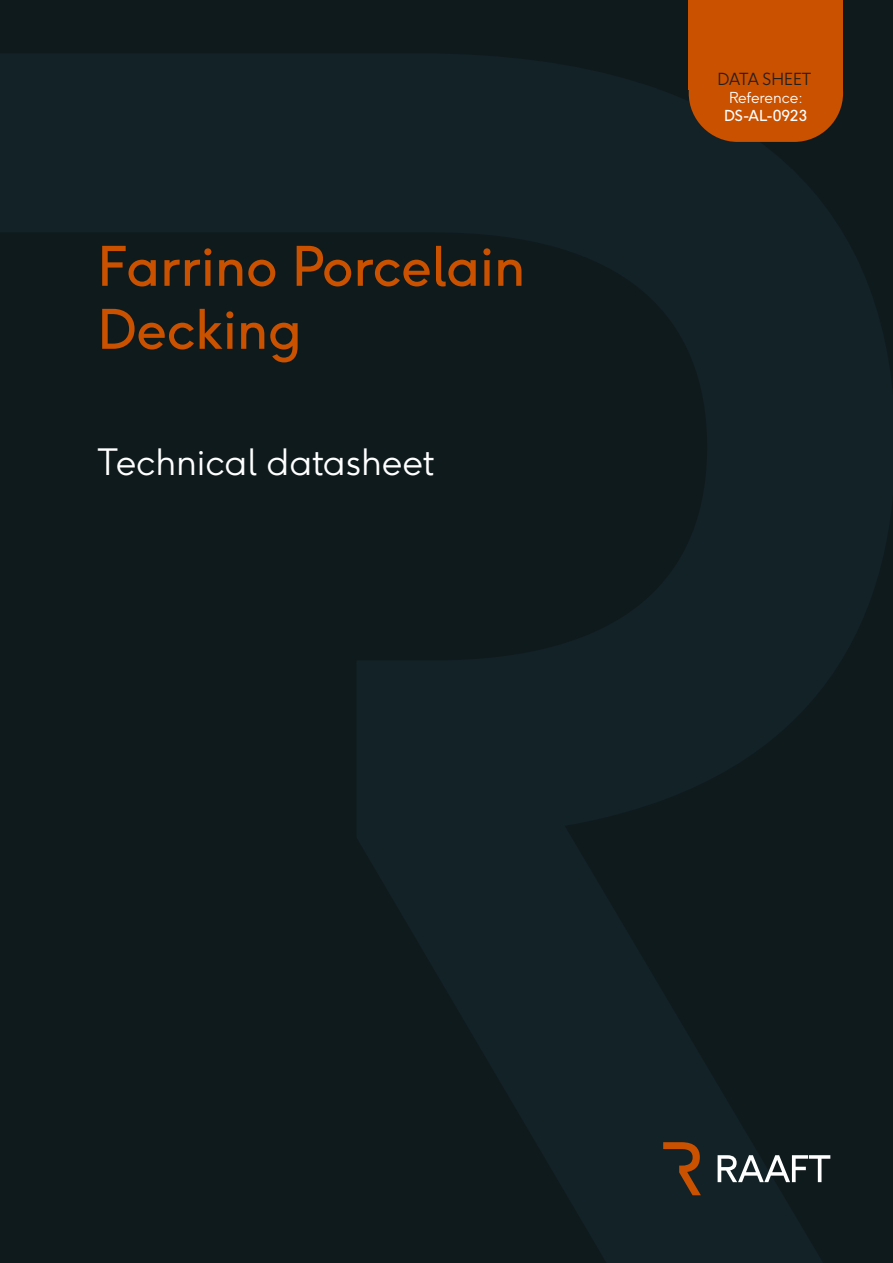
<style>
.page{position:relative;width:893px;height:1263px;background:#fff}
.page>*{position:absolute;margin:0;border:0;box-sizing:border-box;transform-origin:0 0}
.t1{font:54px/63px "F37 Ginger";color:#c95100}
.t2{font:300 36px "F37 Ginger";color:#fff}
.t3{font:300 16.5px "F37 Ginger";color:#231f20}
.t4{font:300 15px/18px "F37 Ginger";color:#fff;text-align:center}
.s1{font-weight:400}
</style>
<div class="page">
<div style="left:0;top:0;width:893px;height:1262px;background:#0f1a1d"></div>
<svg style="left:718px;top:1155px;width:112px;height:27px"></svg>
<svg style="left:663px;top:1142px;width:38px;height:53px"></svg>
<div style="left:689px;top:0;width:154px;height:90px;background:#c95100"></div>
<div style="left:689px;top:44px;width:154px;height:98px;background:#c95100;border-radius:49px"></div>
<p class="t1" style="left:98px;top:234px;width:429px">Farrino Porcelain<br>Decking</p>
<p class="t2" style="left:98px;top:439px;width:338px">Technical datasheet</p>
<p class="t3" style="left:717px;top:69px;width:95px">DATA SHEET</p>
<p class="t4" style="left:724px;top:88px;width:85px">Reference:<br><span class="s1">DS-AL-0923</span></p>
</div>
